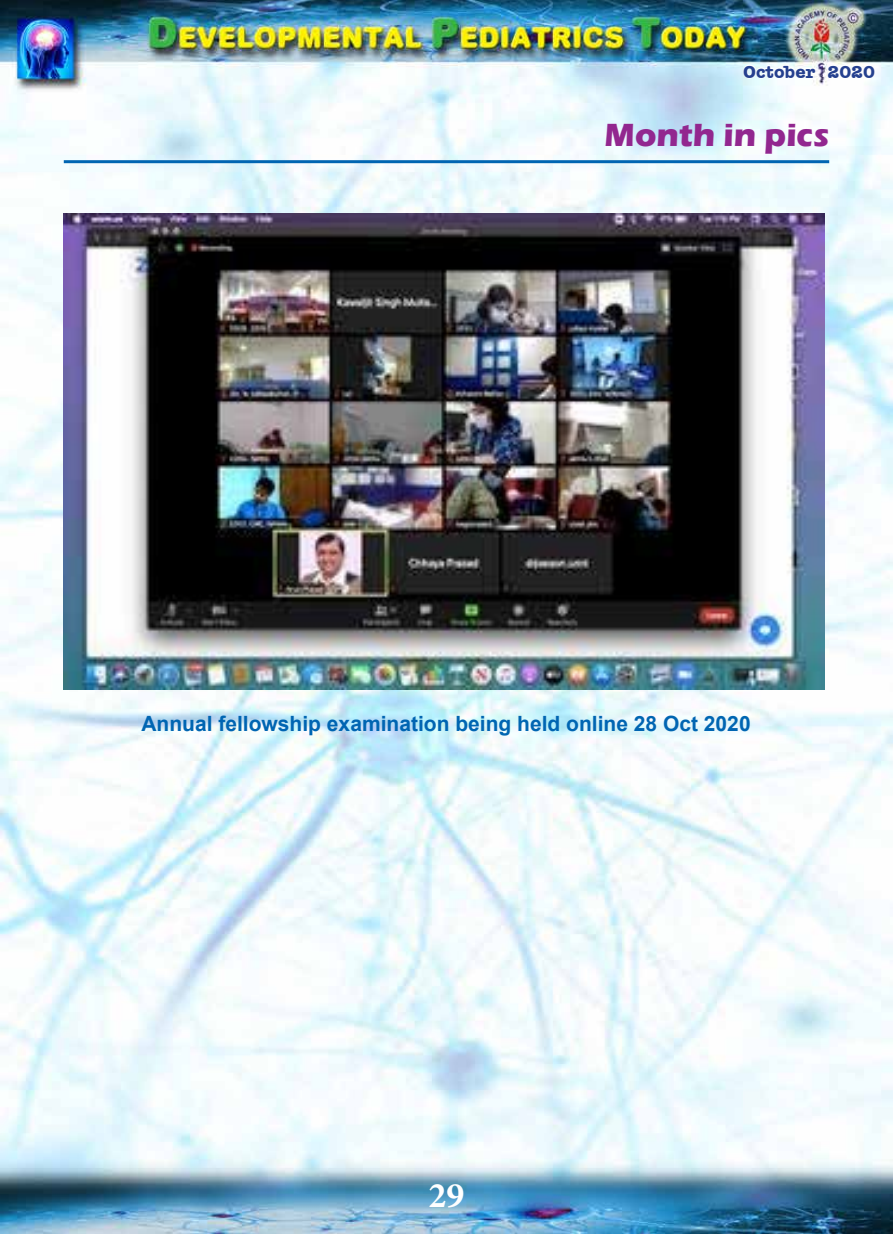
<style>
.page{position:relative;width:893px;height:1234px;background:#fff}
.page>*{position:absolute;margin:0;border:0;box-sizing:border-box;transform-origin:0 0}
.t1{font:700 36px "Minion Pro";color:#fff}
.t2{font:700 33px "Eras ITC";color:#92278f}
.t3{font:700 21px "Arial";color:#0065b2}
.t4{font:700 18px "Amer Typewriter IT Cby BT";color:#25408f}
</style>
<div class="page">
<img style="left:0;top:0;width:893px;height:1233px">
<svg style="left:742px;top:63px;width:75px;height:17px"></svg>
<svg style="left:826px;top:64px;width:50px;height:16px"></svg>
<hr style="left:64px;top:160px;width:765px;height:3px;background:#0065b2">
<img style="left:64px;top:213px;width:761px;height:475px">
<p class="t4" style="left:743px;top:60px;width:133px">October 2020</p>
<h2 class="t2" style="left:605px;top:116px;width:226px">month in pics</h2>
<p class="t3" style="left:141px;top:709px;width:611px">Annual fellowship examination being held online 28 Oct 2020</p>
<h1 class="t1" style="left:428px;top:1169px;width:37px">29</h1>
</div>
